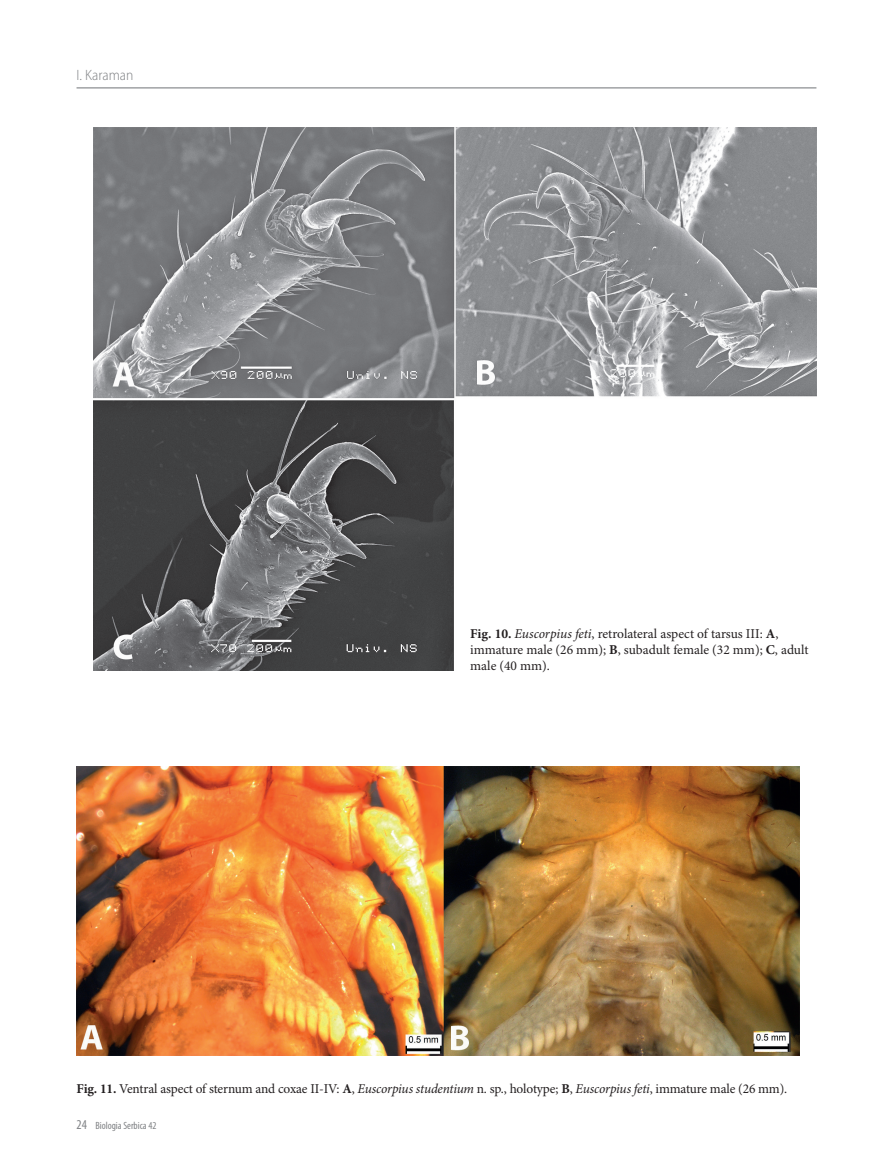
<style>
.page{position:relative;width:893px;height:1170px;background:#fff}
.page>*{position:absolute;margin:0;border:0;box-sizing:border-box;transform-origin:0 0}
.t1{font:300 semi-condensed 15px "Myriad Pro";color:#808285}
.t2{font:13.5px/16.2px "Minion Pro";letter-spacing:-.005em;color:#231f20}
.t3{font:condensed 10.5px "Myriad Pro";color:#808285}
.s1{font-weight:700}
.s2{font-style:italic}
.s3{font-size:13.5px}
</style>
<div class="page">
<hr style="left:77px;top:87px;width:739px;height:1px;background:#808285">
<img style="left:93px;top:128px;width:723px;height:542px">
<img style="left:77px;top:766px;width:722px;height:289px">
<p class="t1" style="left:77px;top:67px;width:58px">I. Karaman</p>
<p class="t2" style="left:470px;top:626px;width:340px"><span class="s1">Fig. 10.</span> <span class="s2">Euscorpius feti</span>, retrolateral aspect of tarsus III: <span class="s1">A</span>, immature male (26 mm); <span class="s1">B</span>, subadult female (32 mm); <span class="s1">C</span>, adult male (40 mm).</p>
<p class="t2" style="left:77px;top:1081px;width:712px"><span class="s1">Fig. 11.</span> Ventral aspect of sternum and coxae II-IV: <span class="s1">A</span>, <span class="s2">Euscorpius studentium</span> n. sp., holotype; <span class="s1">B</span>, <span class="s2">Euscorpius feti</span>, immature male (26 mm).</p>
<p class="t3" style="left:77px;top:1119px;width:81px"><span class="s3">24</span> Biologia Serbica 42</p>
</div>
